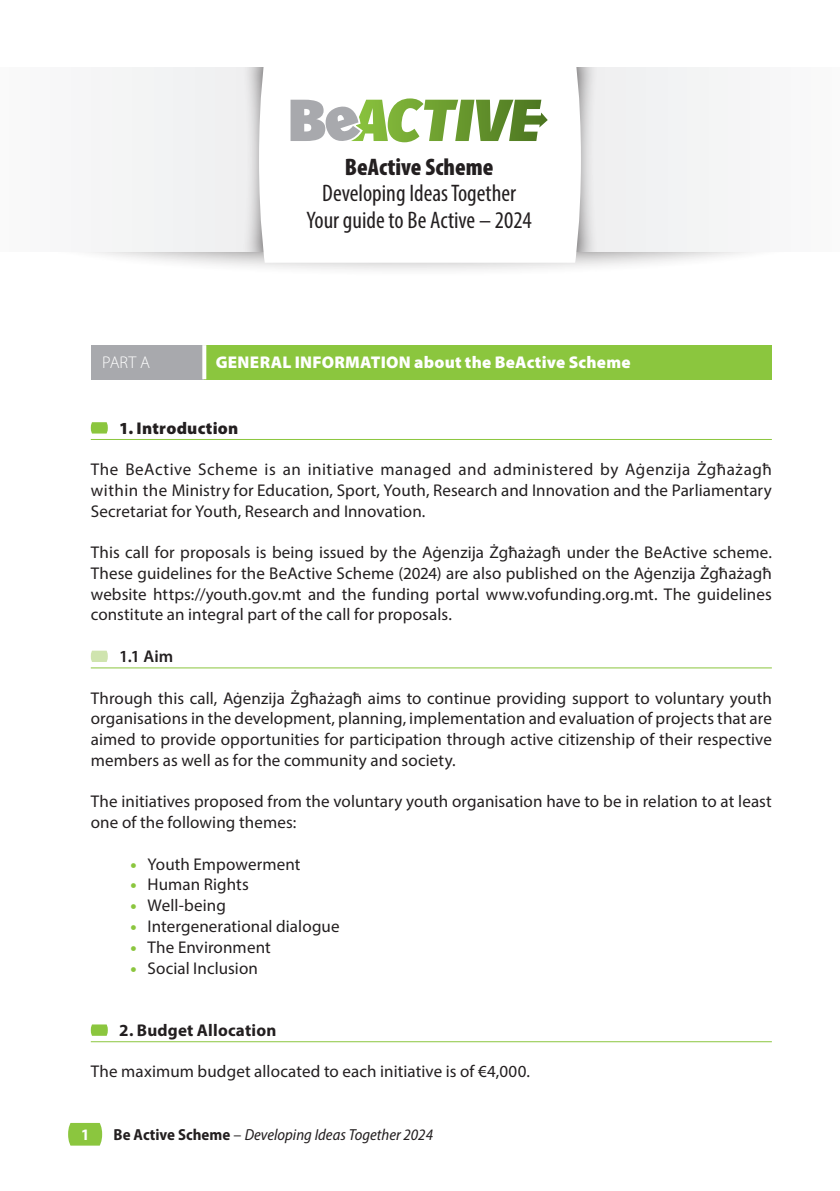
<style>
.page{position:relative;width:840px;height:1191px;background:#fff}
.page>*{position:absolute;margin:0;border:0;box-sizing:border-box;transform-origin:0 0}
.t1{font:condensed 24px "Myriad Pro";color:#231f20}
.t2{font:900 condensed 24px "Myriad Pro";color:#231f20}
.t3{font:17px/20.8px "Myriad Pro";letter-spacing:.005em;color:#231f20;text-align:justify}
.t4{font:900 17px "Myriad Pro";letter-spacing:.015em;color:#fff}
.t5{font:700 17px "Myriad Pro";letter-spacing:.01em;color:#231f20}
.t6{font:900 17px "Myriad Pro";letter-spacing:.015em;color:#231f20}
.t7{font:600 17px "Myriad Pro";color:#231f20}
.t8{font:300 17px "Myriad Pro";color:#fff}
.t9{font:italic semi-condensed 16px "Myriad Pro";color:#231f20}
.t10{font:700 semi-condensed 16px "Myriad Pro";color:#fff}
.s1{font-weight:900;color:#8bc63e}
.s2{font-weight:700;font-style:normal}
.s3{font-style:normal}
</style>
<div class="page">
<svg style="left:68px;top:1123px;width:34px;height:22px"></svg>
<hr style="left:91px;top:439px;width:680px;height:1px;background:#8bc63e">
<hr style="left:91px;top:667px;width:680px;height:1px;background:#8bc63e">
<hr style="left:91px;top:1041px;width:680px;height:1px;background:#8bc63e">
<div style="left:91px;top:345px;width:113px;height:34px;background:#a8a9ad"></div>
<div style="left:204px;top:345px;width:567px;height:34px;background:#8bc63e"></div>
<svg style="left:202px;top:345px;width:4px;height:34px"></svg>
<svg style="left:91px;top:422px;width:17px;height:11px"></svg>
<svg style="left:91px;top:650px;width:17px;height:12px"></svg>
<svg style="left:91px;top:1024px;width:17px;height:11px"></svg>
<div style="left:14px;top:155px;width:811px;height:122px;background:#231f20;opacity:.85"></div>
<div style="left:0;top:67px;width:420px;height:184px;background:#f4f5f5"></div>
<div style="left:242px;top:67px;width:178px;height:184px;background:#231f20;opacity:.75"></div>
<div style="left:420px;top:67px;width:419px;height:184px;background:#f3f4f4"></div>
<div style="left:420px;top:67px;width:178px;height:184px;background:#231f20;opacity:.75"></div>
<svg style="left:259px;top:67px;width:321px;height:196px"></svg>
<svg style="left:265px;top:67px;width:309px;height:184px"></svg>
<p class="t2" style="left:345px;top:151px;width:150px">BeActive Scheme</p>
<p class="t1" style="left:322px;top:179px;width:195px">Developing Ideas Together</p>
<p class="t1" style="left:306px;top:205px;width:227px">Your guide to Be Active – 2024</p>
<p class="t8" style="left:102px;top:352px;width:49px">PART A</p>
<p class="t4" style="left:215px;top:351px;width:416px">GENERAL INFORMATION about the BeActive Scheme</p>
<p class="t6" style="left:119px;top:416px;width:121px">1. Introduction</p>
<p class="t3" style="left:91px;top:459px;width:682px">The BeActive Scheme is an initiative managed and administered by Aġenzija Żgħażagħ within the Ministry for Education, Sport, Youth, Research and Innovation and the Parliamentary Secretariat for Youth, Research and Innovation.</p>
<p class="t3" style="left:91px;top:542px;width:682px">This call for proposals is being issued by the Aġenzija Żgħażagħ under the BeActive scheme.<br>These guidelines for the BeActive Scheme (2024) are also published on the Aġenzija Żgħażagħ website https://youth.gov.mt and the funding portal www.vofunding.org.mt. The guidelines constitute an integral part of the call for proposals.</p>
<p class="t7" style="left:119px;top:645px;width:56px">1.1 Aim</p>
<p class="t3" style="left:91px;top:687px;width:682px">Through this call, Aġenzija Żgħażagħ aims to continue providing support to voluntary youth organisations in the development, planning, implementation and evaluation of projects that are aimed to provide opportunities for participation through active citizenship of their respective members as well as for the community and society.</p>
<p class="t3" style="left:91px;top:791px;width:682px">The initiatives proposed from the voluntary youth organisation have to be in relation to at least one of the following themes:</p>
<p class="t3" style="left:130px;top:853px;width:171px"><span class="s1">•</span> Youth Empowerment</p>
<p class="t3" style="left:130px;top:874px;width:120px"><span class="s1">•</span> Human Rights</p>
<p class="t3" style="left:130px;top:895px;width:97px"><span class="s1">•</span> Well-being</p>
<p class="t3" style="left:130px;top:915px;width:210px"><span class="s1">•</span> Intergenerational dialogue</p>
<p class="t3" style="left:130px;top:936px;width:142px"><span class="s1">•</span> The Environment</p>
<p class="t3" style="left:130px;top:957px;width:129px"><span class="s1">•</span> Social Inclusion</p>
<p class="t5" style="left:119px;top:1019px;width:159px">2. Budget Allocation</p>
<p class="t3" style="left:91px;top:1061px;width:440px">The maximum budget allocated to each initiative is of €4,000.</p>
<p class="t10" style="left:81px;top:1124px;width:10px">1</p>
<p class="t9" style="left:113px;top:1124px;width:321px"><span class="s2">Be Active Scheme</span> <span class="s3">–</span> Developing Ideas Together 2024</p>
</div>
